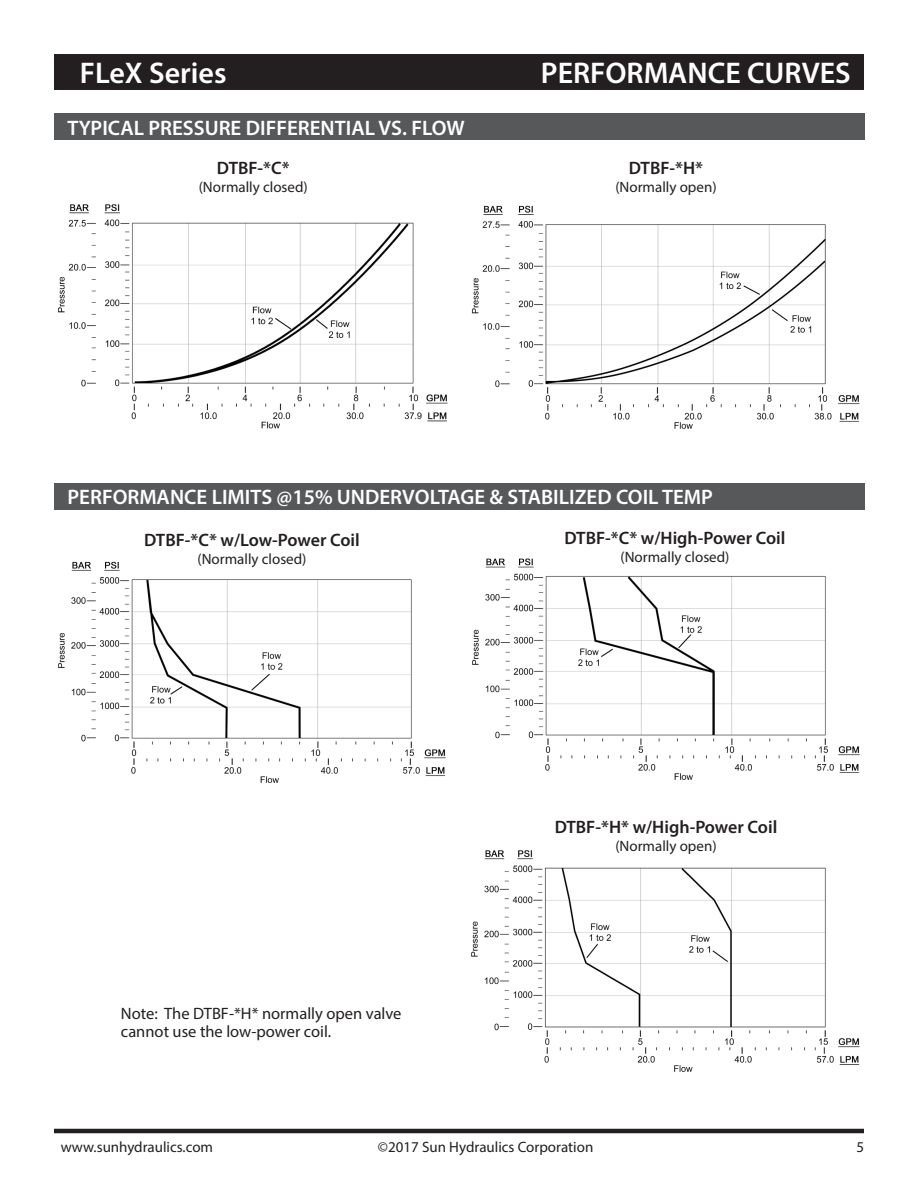
<style>
.page{position:relative;width:918px;height:1188px;background:#fff}
.page>*{position:absolute;margin:0;border:0;box-sizing:border-box;transform-origin:0 0}
.t1{font:600 30px "Myriad Pro";color:#fff}
.t2{font:600 21px "Myriad Pro";color:#fff}
.t3{font:600 18px "Myriad Pro";color:#231f20}
.t4{font:16.5px/18px "Myriad Pro";color:#231f20}
.t5{font:15px "Myriad Pro";color:#231f20}
</style>
<div class="page">
<hr style="left:54px;top:1129px;width:810px;height:4px;background:#231f20">
<div style="left:54px;top:54px;width:810px;height:36px;background:#231f20"></div>
<div style="left:54px;top:483px;width:810px;height:27px;background:#57585a"></div>
<img style="left:58px;top:204px;width:390px;height:225px">
<img style="left:471px;top:205px;width:389px;height:224px">
<img style="left:58px;top:561px;width:388px;height:222px">
<img style="left:472px;top:558px;width:388px;height:222px">
<img style="left:471px;top:850px;width:389px;height:222px">
<div style="left:54px;top:113px;width:810px;height:27px;background:#57585a"></div>
<h1 class="t1" style="left:80px;top:62px;width:148px">FLeX Series</h1>
<h1 class="t1" style="left:541px;top:61px;width:311px">PERFORMANCE CURVES</h1>
<h2 class="t2" style="left:68px;top:120px;width:399px">TYPICAL PRESSURE DIFFERENTIAL VS. FLOW</h2>
<p class="t3" style="left:217px;top:161px;width:74px">DTBF-*C*</p>
<p class="t5" style="left:199px;top:181px;width:111px">(Normally closed)</p>
<p class="t3" style="left:629px;top:161px;width:76px">DTBF-*H*</p>
<p class="t5" style="left:615px;top:181px;width:103px">(Normally open)</p>
<h2 class="t2" style="left:68px;top:489px;width:647px">PERFORMANCE LIMITS @15% UNDERVOLTAGE &amp; STABILIZED COIL TEMP</h2>
<p class="t3" style="left:144px;top:533px;width:217px">DTBF-*C* w/Low-Power Coil</p>
<p class="t5" style="left:197px;top:553px;width:111px">(Normally closed)</p>
<p class="t4" style="left:121px;top:1005px;width:282px">Note: The DTBF-*H* normally open valve cannot use the low-power coil.</p>
<p class="t3" style="left:564px;top:531px;width:223px">DTBF-*C* w/High-Power Coil</p>
<p class="t5" style="left:620px;top:551px;width:111px">(Normally closed)</p>
<p class="t3" style="left:555px;top:820px;width:224px">DTBF-*H* w/High-Power Coil</p>
<p class="t5" style="left:615px;top:840px;width:103px">(Normally open)</p>
<p class="t5" style="left:61px;top:1141px;width:154px">www.sunhydraulics.com</p>
<p class="t5" style="left:378px;top:1141px;width:217px">©2017 Sun Hydraulics Corporation</p>
<p class="t5" style="left:856px;top:1141px;width:9px">5</p>
</div>
